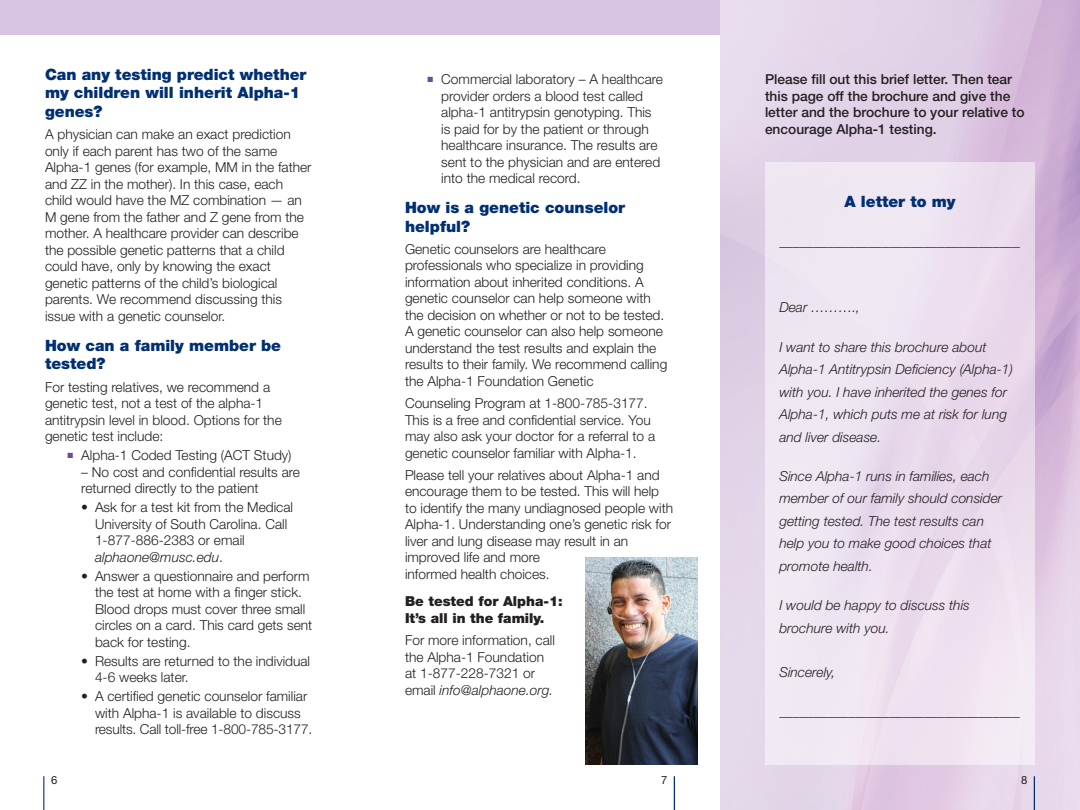
<style>
.page{position:relative;width:1080px;height:810px;background:#fff}
.page>*{position:absolute;margin:0;border:0;box-sizing:border-box;transform-origin:0 0}
.t1{font:900 15.62px/18.8px "Helvetica Neue";color:#002f73}
.t2{font:300 13.75px/16.5px "Helvetica Neue LT Std";color:#231f20}
.t3{font:italic 300 13.75px/22.5px "Helvetica Neue";color:#231f20}
.t4{font:500 13.75px/16.5px "Helvetica Neue LT Std";color:#231f20}
.t5{font:900 13.75px/16.5px "Helvetica Neue";color:#231f20}
.t6{font:11.25px "Helvetica Neue LT Std";color:#231f20}
.s1{font-family:"Helvetica Neue LT Std";font-style:normal}
</style>
<div class="page">
<hr style="left:43px;top:776px;width:1px;height:34px;background:#253f8e">
<hr style="left:674px;top:776px;width:1px;height:34px;background:#002f73">
<div style="left:360px;top:0;width:360px;height:34px;background:#d8c5e6"></div>
<div style="left:0;top:0;width:360px;height:34px;background:#d8c5e6"></div>
<img style="left:585px;top:557px;width:113px;height:208px">
<div style="left:765px;top:163px;width:270px;height:602px;background:linear-gradient(to right,#efe9f3,#ebdbec)"></div>
<hr style="left:1034px;top:776px;width:1px;height:34px;background:#002f73">
<p class="t1" style="left:45px;top:64px;width:263px">Can any testing predict whether my children will inherit Alpha-1 genes?</p>
<p class="t2" style="left:45px;top:126px;width:268px">A physician can make an exact prediction only if each parent has two of the same Alpha-1 genes (for example, MM in the father and ZZ in the mother). In this case, each child would have the MZ combination — an M gene from the father and Z gene from the mother. A healthcare provider can describe the possible genetic patterns that a child could have, only by knowing the exact genetic patterns of the child’s biological parents. We recommend discussing this issue with a genetic counselor.</p>
<p class="t1" style="left:45px;top:336px;width:238px">How can a family member be tested?</p>
<p class="t2" style="left:45px;top:378px;width:238px">For testing relatives, we recommend a genetic test, not a test of the alpha-1 antitrypsin level in blood. Options for the genetic test include:</p>
<p class="t2" style="left:68px;top:447px;width:226px"><sup>■</sup> Alpha-1 Coded Testing (ACT Study)</p>
<p class="t2" style="left:81px;top:463px;width:220px">– No cost and confidential results are returned directly to the patient</p>
<p class="t2" style="left:95px;top:499px;width:200px;text-indent:-14px">• Ask for a test kit from the Medical<br>University of South Carolina. Call<br>1-877-886-2383 or email</p>
<p class="t3" style="left:95px;top:545px;width:129px">alphaone@musc.edu<span class="s1">.</span></p>
<p class="t2" style="left:95px;top:567px;width:219px;text-indent:-14px">• Answer a questionnaire and perform the test at home with a finger stick.<br>Blood drops must cover three small circles on a card. This card gets sent back for testing.</p>
<p class="t2" style="left:95px;top:652px;width:217px;text-indent:-14px">• Results are returned to the individual<br>4-6 weeks later.</p>
<p class="t2" style="left:95px;top:688px;width:219px;text-indent:-14px">• A certified genetic counselor familiar with Alpha-1 is available to discuss results. Call toll-free 1-800-785-3177.</p>
<p class="t2" style="left:441px;top:71px;width:223px;text-indent:-14px"><sup>■</sup> Commercial laboratory – A healthcare provider orders a blood test called alpha-1 antitrypsin genotyping. This is paid for by the patient or through healthcare insurance. The results are sent to the physician and are entered into the medical record.</p>
<p class="t1" style="left:405px;top:198px;width:222px">How is a genetic counselor helpful?</p>
<p class="t2" style="left:405px;top:241px;width:264px">Genetic counselors are healthcare professionals who specialize in providing information about inherited conditions. A genetic counselor can help someone with the decision on whether or not to be tested.<br>A genetic counselor can also help someone understand the test results and explain the results to their family. We recommend calling the Alpha-1 Foundation Genetic</p>
<p class="t2" style="left:405px;top:395px;width:252px">Counseling Program at 1-800-785-3177.<br>This is a free and confidential service. You may also ask your doctor for a referral to a genetic counselor familiar with Alpha-1.</p>
<p class="t2" style="left:405px;top:466px;width:270px">Please tell your relatives about Alpha-1 and encourage them to be tested. This will help to identify the many undiagnosed people with Alpha-1. Understanding one’s genetic risk for liver and lung disease may result in an improved life and more<br>informed health choices.</p>
<p class="t5" style="left:405px;top:593px;width:159px">Be tested for Alpha-1:<br>It’s all in the family.</p>
<p class="t2" style="left:405px;top:632px;width:152px">For more information, call the Alpha-1 Foundation at 1-877-228-7321 or</p>
<p class="t3" style="left:405px;top:678px;width:150px"><span class="s1">email</span> info@alphaone.org.</p>
<p class="t6" style="left:51px;top:774px;width:8px">6</p>
<p class="t6" style="left:661px;top:774px;width:8px">7</p>
<p class="t4" style="left:765px;top:71px;width:261px">Please fill out this brief letter. Then tear this page off the brochure and give the letter and the brochure to your relative to encourage Alpha-1 testing.</p>
<p class="t1" style="left:844px;top:192px;width:113px">A letter to my</p>
<p class="t2" style="left:779px;top:232px;width:242px">___________________________________</p>
<p class="t3" style="left:779px;top:296px;width:82px">Dear ……….,</p>
<p class="t3" style="left:779px;top:335px;width:235px">I want to share this brochure about Alpha-1 Antitrypsin Deficiency (Alpha-1) with you. I have inherited the genes for Alpha-1, which puts me at risk for lung and liver disease.</p>
<p class="t3" style="left:779px;top:465px;width:224px">Since Alpha-1 runs in families, each member of our family should consider getting tested. The test results can help you to make good choices that promote health.</p>
<p class="t3" style="left:779px;top:594px;width:192px">I would be happy to discuss this brochure with you.</p>
<p class="t3" style="left:779px;top:661px;width:57px">Sincerely,</p>
<p class="t3" style="left:779px;top:700px;width:242px">___________________________________</p>
<p class="t6" style="left:1021px;top:774px;width:8px">8</p>
</div>
